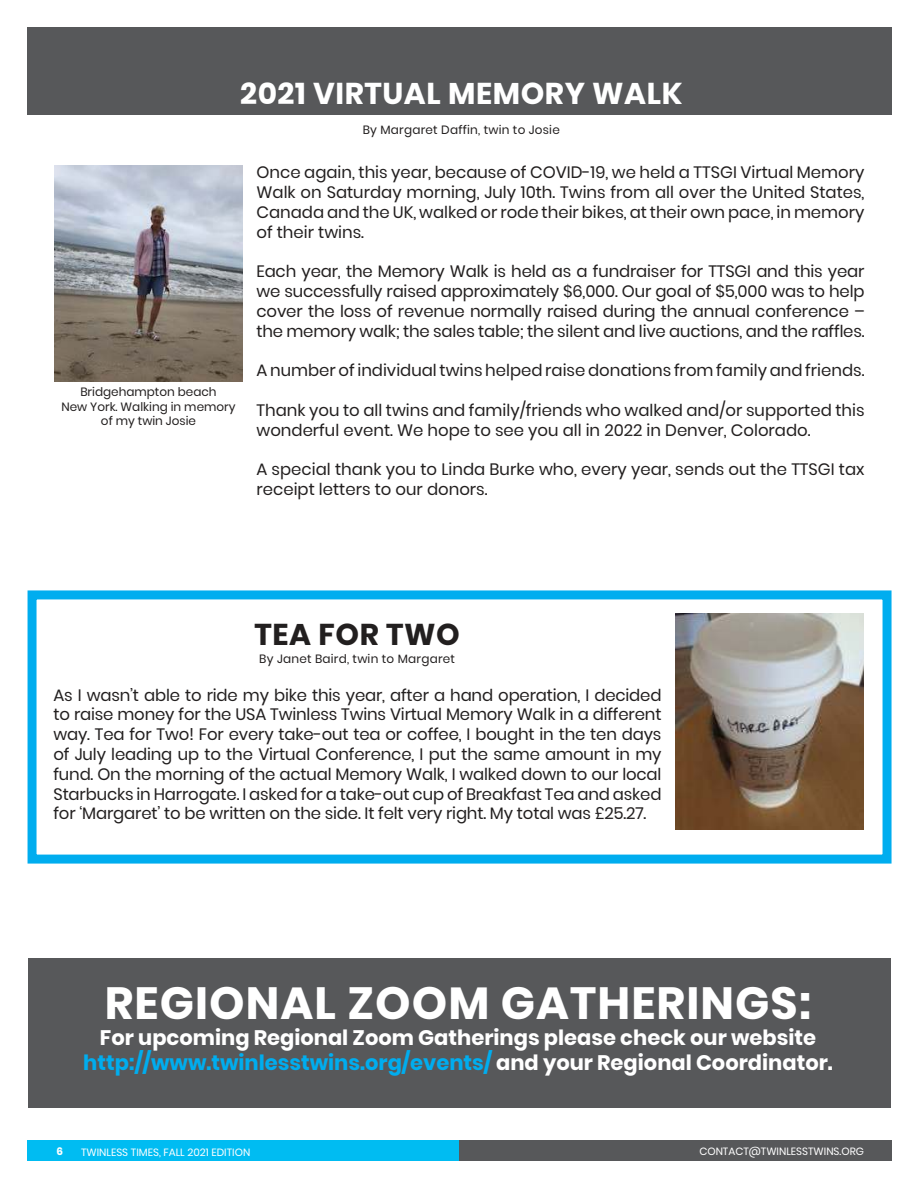
<style>
.page{position:relative;width:918px;height:1188px;background:#fff}
.page>*{position:absolute;margin:0;border:0;box-sizing:border-box;transform-origin:0 0}
.t1{font:700 45px "Poppins";letter-spacing:.025em;color:#fff}
.t2{font:700 30px "Poppins";letter-spacing:.02em;color:#fff}
.t3{font:700 30px "Poppins";letter-spacing:.02em;color:#221f1f}
.t4{font:700 21px/25.2px "Poppins";color:#fff;text-align:center}
.t5{font:16.5px/19.8px "Poppins";color:#221f1f;text-align:justify}
.t6{font:12px "Poppins";letter-spacing:.02em;color:#221f1f}
.t7{font:12px/14.4px "Poppins";color:#221f1f;text-align:center}
.t8{font:10.5px "Poppins";color:#fff}
.t9{font:700 10.5px "Poppins";color:#fff}
.s1{color:#00adef}
</style>
<div class="page">
<div style="left:27px;top:1141px;width:432px;height:20px;background:#00bcf2"></div>
<div style="left:459px;top:1141px;width:432px;height:20px;background:#57585a"></div>
<div style="left:27px;top:27px;width:864px;height:87px;background:#57585a"></div>
<img style="left:54px;top:166px;width:189px;height:216px">
<div style="left:28px;top:590px;width:864px;height:274px;background:#fff;border:9px solid #00adef"></div>
<img style="left:675px;top:614px;width:189px;height:216px">
<div style="left:28px;top:958px;width:862px;height:149px;background:#57585a"></div>
<h2 class="t2" style="left:240px;top:74px;width:444px">2021 VIRTUAL MEMORY WALK</h2>
<p class="t6" style="left:363px;top:123px;width:199px">By Margaret Daffin, twin to Josie</p>
<p class="t7" style="left:61px;top:385px;width:176px">Bridgehampton beach<br>New York. Walking in memory of my twin Josie</p>
<p class="t5" style="left:256px;top:163px;width:610px">Once again, this year, because of COVID-19, we held a TTSGI Virtual Memory Walk on Saturday morning, July 10th. Twins from all over the United States, Canada and the UK, walked or rode their bikes, at their own pace, in memory of their twins.</p>
<p class="t5" style="left:256px;top:262px;width:610px">Each year, the Memory Walk is held as a fundraiser for TTSGI and this year we successfully raised approximately $6,000. Our goal of $5,000 was to help cover the loss of revenue normally raised during the annual conference – the memory walk; the sales table; the silent and live auctions, and the raffles.</p>
<p class="t5" style="left:256px;top:361px;width:610px">A number of individual twins helped raise donations from family and friends.</p>
<p class="t5" style="left:256px;top:400px;width:610px">Thank you to all twins and family/friends who walked and/or supported this wonderful event. We hope to see you all in 2022 in Denver, Colorado.</p>
<p class="t5" style="left:256px;top:460px;width:610px">A special thank you to Linda Burke who, every year, sends out the TTSGI tax receipt letters to our donors.</p>
<h2 class="t3" style="left:255px;top:615px;width:207px">TEA FOR TWO</h2>
<p class="t6" style="left:259px;top:652px;width:197px">By Janet Baird, twin to Margaret</p>
<p class="t5" style="left:53px;top:685px;width:610px">As I wasn’t able to ride my bike this year, after a hand operation, I decided to raise money for the USA Twinless Twins Virtual Memory Walk in a different way. Tea for Two! For every take-out tea or coffee, I bought in the ten days of July leading up to the Virtual Conference, I put the same amount in my fund. On the morning of the actual Memory Walk, I walked down to our local Starbucks in Harrogate. I asked for a take-out cup of Breakfast Tea and asked for ‘Margaret’ to be written on the side. It felt very right. My total was £25.27.</p>
<h1 class="t1" style="left:105px;top:975px;width:708px">REGIONAL ZOOM GATHERINGS:</h1>
<p class="t4" style="left:83px;top:1024px;width:751px">For upcoming Regional Zoom Gatherings please check our website <span class="s1">http://www.twinlesstwins.org/events/</span> and your Regional Coordinator.</p>
<p class="t9" style="left:56px;top:1145px;width:8px">6</p>
<p class="t8" style="left:81px;top:1147px;width:171px">TWINLESS TIMES, FALL 2021 EDITION</p>
<p class="t8" style="left:699px;top:1147px;width:166px">CONTACT@TWINLESSTWINS.ORG</p>
</div>
